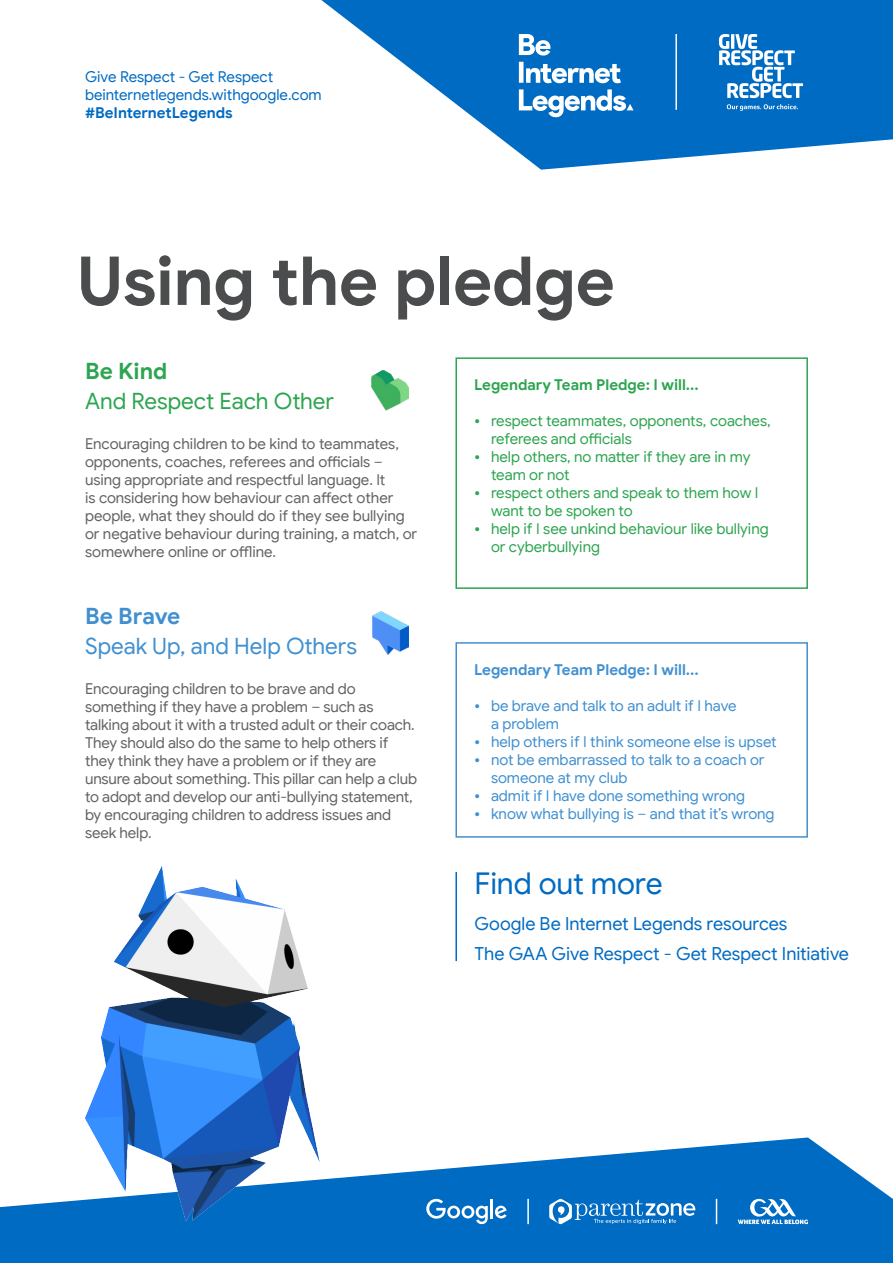
<style>
.page{position:relative;width:893px;height:1263px;background:#fff}
.page>*{position:absolute;margin:0;border:0;box-sizing:border-box;transform-origin:0 0}
.t1{font:700 67.5px "Google Sans";letter-spacing:-.01em;color:#4b4c4d}
.t2{font:30px "Google Sans";letter-spacing:-.005em;color:#006bc2}
.t3{font:22.5px "Google Sans";color:#4090d1}
.t4{font:22.5px "Google Sans";color:#2da550}
.t5{font:700 22.5px "Google Sans";color:#4090d1}
.t6{font:700 22.5px "Google Sans";color:#2da550}
.t7{font:18px "Google Sans";color:#006bc2}
.t8{font:15px/18px "Google Sans";letter-spacing:-.01em;color:#636366}
.t9{font:15px/18px "Google Sans";color:#2da550}
.t10{font:15px/18px "Google Sans";color:#4090d1}
.t11{font:15px "Google Sans";color:#006bc2}
.t12{font:700 15px "Google Sans";color:#2da550}
.t13{font:700 15px "Google Sans";color:#4090d1}
.t14{font:700 15px "Google Sans";color:#006bc2}
.s1{font-weight:700}
</style>
<div class="page">
<svg style="left:0;top:1137px;width:893px;height:126px;fill:#006bc2"></svg>
<img style="left:62px;top:866px;width:293px;height:397px">
<div style="left:455px;top:357px;width:353px;height:232px;border:2px solid #2da550"></div>
<div style="left:455px;top:642px;width:353px;height:196px;border:2px solid #4090d1"></div>
<hr style="left:455px;top:872px;width:2px;height:89px;background:#006bc2">
<svg style="left:321px;top:0;width:572px;height:170px;fill:#006bc2"></svg>
<img style="left:372px;top:370px;width:36px;height:41px">
<img style="left:372px;top:611px;width:37px;height:44px">
<hr style="left:527px;top:1199px;width:2px;height:25px;background:#fff">
<svg style="left:426px;top:1199px;width:62px;height:25px"></svg>
<hr style="left:490px;top:1199px;width:3px;height:19px;background:#fff">
<svg style="left:495px;top:1206px;width:12px;height:12px"></svg>
<svg style="left:549px;top:1198px;width:146px;height:26px;background:#3e8fd0"></svg>
<svg style="left:716px;top:1199px;width:1px;height:25px"></svg>
<svg style="left:738px;top:1199px;width:70px;height:25px"></svg>
<svg style="left:519px;top:34px;width:31px;height:22px"></svg>
<svg style="left:519px;top:62px;width:102px;height:21px"></svg>
<svg style="left:519px;top:89px;width:115px;height:28px"></svg>
<hr style="left:675px;top:34px;width:2px;height:76px;background:#fff">
<svg style="left:719px;top:34px;width:84px;height:64px"></svg>
<svg style="left:727px;top:104px;width:71px;height:7px"></svg>
<p class="t11" style="left:85px;top:68px;width:190px">Give Respect - Get Respect</p>
<p class="t11" style="left:85px;top:86px;width:238px">beinternetlegends.withgoogle.com</p>
<p class="t14" style="left:85px;top:104px;width:149px">#BeInternetLegends</p>
<p class="t1" style="left:77px;top:240px;width:540px">Using the pledge</p>
<p class="t6" style="left:85px;top:357px;width:84px">Be Kind</p>
<p class="t4" style="left:85px;top:388px;width:250px">And Respect Each Other</p>
<p class="t8" style="left:85px;top:434px;width:334px">Encouraging children to be kind to teammates, opponents, coaches, referees and officials – using appropriate and respectful language. It<br>is considering how behaviour can affect other people, what they should do if they see bullying or negative behaviour during training, a match, or somewhere online or offline.</p>
<p class="t5" style="left:85px;top:602px;width:97px">Be Brave</p>
<p class="t3" style="left:85px;top:632px;width:273px">Speak Up, and Help Others</p>
<p class="t8" style="left:85px;top:679px;width:334px">Encouraging children to be brave and do something if they have a problem – such as talking about it with a trusted adult or their coach.<br>They should also do the same to help others if they think they have a problem or if they are unsure about something. This pillar can help a club to adopt and develop our anti-bullying statement, by encouraging children to address issues and seek help.</p>
<p class="t12" style="left:474px;top:376px;width:226px">Legendary Team Pledge: I will...</p>
<p class="t9" style="left:491px;top:412px;width:281px;text-indent:-17px"><span class="s1">•</span> respect teammates, opponents, coaches, referees and officials</p>
<p class="t9" style="left:491px;top:448px;width:261px;text-indent:-17px"><span class="s1">•</span> help others, no matter if they are in my team or not</p>
<p class="t9" style="left:491px;top:484px;width:269px;text-indent:-17px"><span class="s1">•</span> respect others and speak to them how I want to be spoken to</p>
<p class="t9" style="left:491px;top:520px;width:279px;text-indent:-17px"><span class="s1">•</span> help if I see unkind behaviour like bullying or cyberbullying</p>
<p class="t13" style="left:474px;top:661px;width:226px">Legendary Team Pledge: I will...</p>
<p class="t10" style="left:491px;top:697px;width:247px;text-indent:-17px"><span class="s1">•</span> be brave and talk to an adult if I have a problem</p>
<p class="t10" style="left:474px;top:733px;width:304px"><span class="s1">•</span> help others if I think someone else is upset</p>
<p class="t10" style="left:491px;top:751px;width:275px;text-indent:-17px"><span class="s1">•</span> not be embarrassed to talk to a coach or someone at my club</p>
<p class="t10" style="left:474px;top:787px;width:273px"><span class="s1">•</span> admit if I have done something wrong</p>
<p class="t10" style="left:474px;top:805px;width:302px"><span class="s1">•</span> know what bullying is – and that it’s wrong</p>
<p class="t2" style="left:475px;top:865px;width:190px">Find out more</p>
<p class="t7" style="left:475px;top:913px;width:314px">Google Be Internet Legends resources</p>
<p class="t7" style="left:475px;top:943px;width:376px">The GAA Give Respect - Get Respect Initiative</p>
</div>
